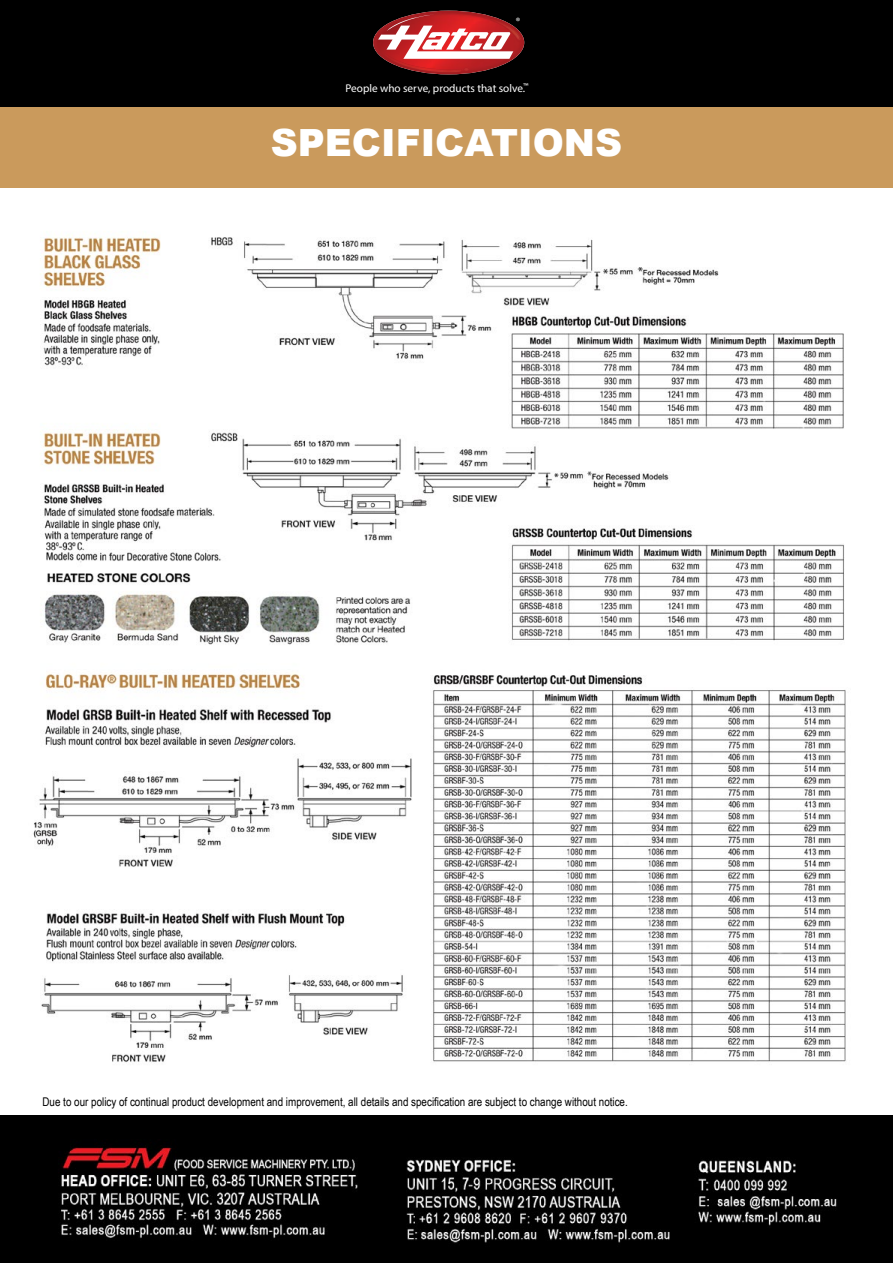
<style>
.page{position:relative;width:893px;height:1263px;background:#fff}
.page>*{position:absolute;margin:0;border:0;box-sizing:border-box;transform-origin:0 0}
.t1{font:900 37.5px "Arial";color:#fff}
.t2{font:12px "Arial Narrow";color:#000}
.t3{font:11.25px "Helvetica Neue LT Std";color:#fff}
.t4{font:10.65px "Helvetica Neue LT Std";color:#fff}
</style>
<div class="page">
<img style="left:33px;top:235px;width:813px;height:828px">
<img style="left:0;top:1115px;width:893px;height:148px">
<div style="left:0;top:106px;width:893px;height:81px;background:#ca9a5c"></div>
<div style="left:0;top:0;width:893px;height:106px;background:#000"></div>
<img style="left:376px;top:12px;width:146px;height:60px">
<img style="left:449px;top:12px;width:72px;height:29px">
<img style="left:513px;top:13px;width:8px;height:27px">
<img style="left:513px;top:13px;width:7px;height:26px">
<svg style="left:436px;top:72px;width:13px;height:1px"></svg>
<img style="left:377px;top:42px;width:85px;height:30px">
<svg style="left:464px;top:68px;width:5px;height:3px"></svg>
<svg style="left:378px;top:13px;width:135px;height:46px;background:#ca7375"></svg>
<p class="t4" style="left:516px;top:15px;width:6px">®</p>
<p class="t3" style="left:346px;top:81px;width:184px">People who serve, products that solve.<sup>™</sup></p>
<h1 class="t1" style="left:271px;top:116px;width:353px">SPECIFICATIONS</h1>
<p class="t2" style="left:43px;top:1093px;width:587px">Due to our policy of continual product development and improvement, all details and specification are subject to change without notice.</p>
</div>
